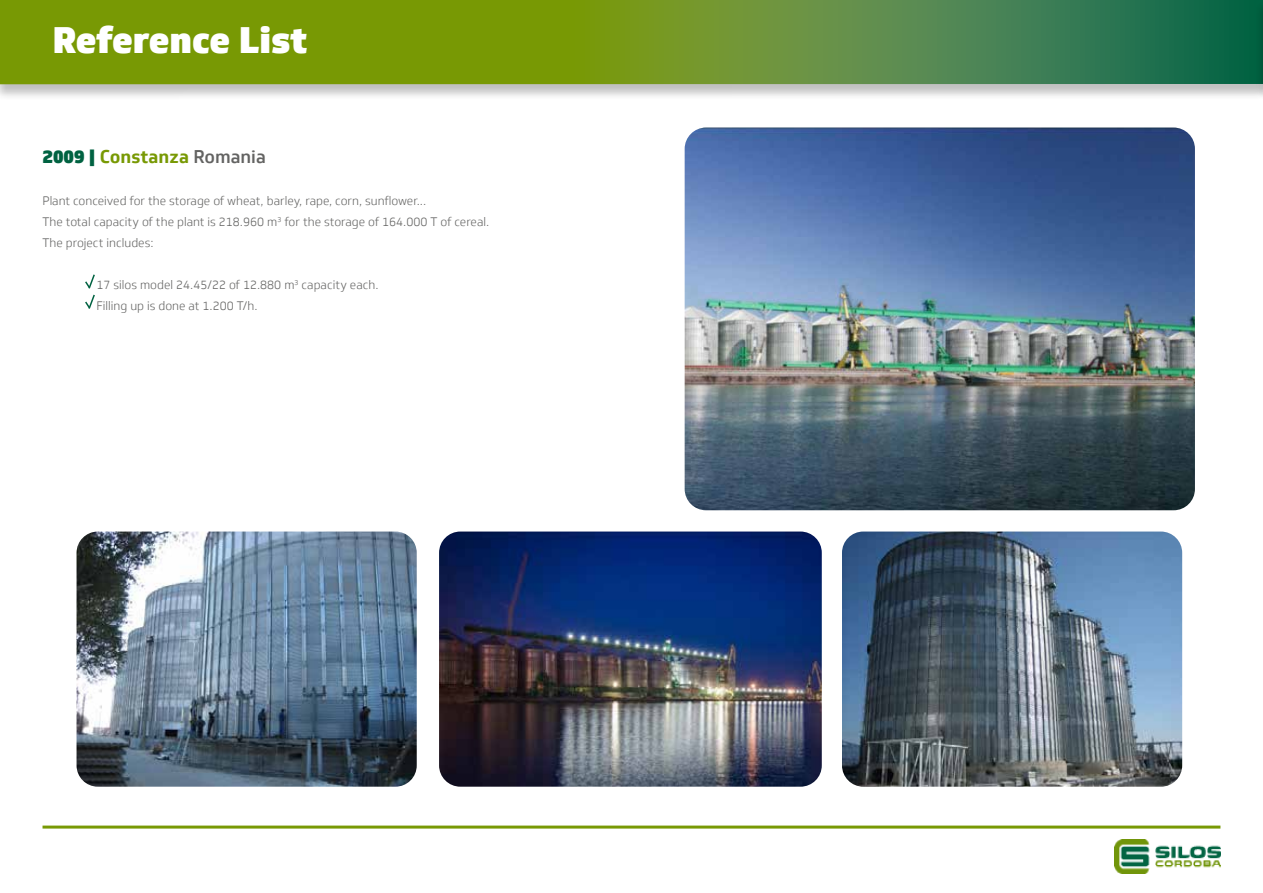
<style>
.page{position:relative;width:1263px;height:893px;background:#fff}
.page>*{position:absolute;margin:0;border:0;box-sizing:border-box;transform-origin:0 0}
.t1{font:900 36px "Soleto";letter-spacing:-.01em;color:#fff}
.t2{font:700 18px "Soleto";color:#789904}
.t3{font:300 12px/21px "Soleto";color:#636362}
.s1{font-weight:900;color:#006241}
.s2{font-weight:500;color:#636362}
</style>
<div class="page">
<div style="left:0;top:0;width:1263px;height:101px;background:#000;opacity:.25"></div>
<svg style="left:0;top:0;width:1255px;height:84px;background:#628e25"></svg>
<img style="left:685px;top:128px;width:510px;height:382px">
<img style="left:77px;top:531px;width:340px;height:256px">
<img style="left:439px;top:531px;width:383px;height:256px">
<img style="left:842px;top:531px;width:340px;height:256px">
<img style="left:1114px;top:840px;width:106px;height:34px">
<hr style="left:43px;top:826px;width:1177px;height:3px;background:#789904">
<svg style="left:85px;top:274px;width:10px;height:35px"></svg>
<div style="left:1255px;top:0;width:8px;height:101px;background:#000;opacity:.25"></div>
<hr style="left:1262px;top:0;width:1px;height:84px;background:#005538">
<h1 class="t1" style="left:53px;top:17px;width:256px">Reference List</h1>
<h2 class="t2" style="left:43px;top:145px;width:225px"><span class="s1">2009 |</span> Constanza <span class="s2">Romania</span></h2>
<p class="t3" style="left:43px;top:190px;width:448px">Plant conceived for the storage of wheat, barley, rape, corn, sunflower...<br>The total capacity of the plant is 218.960 m<sup>3</sup> for the storage of 164.000 T of cereal.<br>The project includes:</p>
<p class="t3" style="left:97px;top:274px;width:284px">17 silos model 24.45/22 of 12.880 m<sup>3</sup> capacity each.<br>Filling up is done at 1.200 T/h.</p>
</div>
